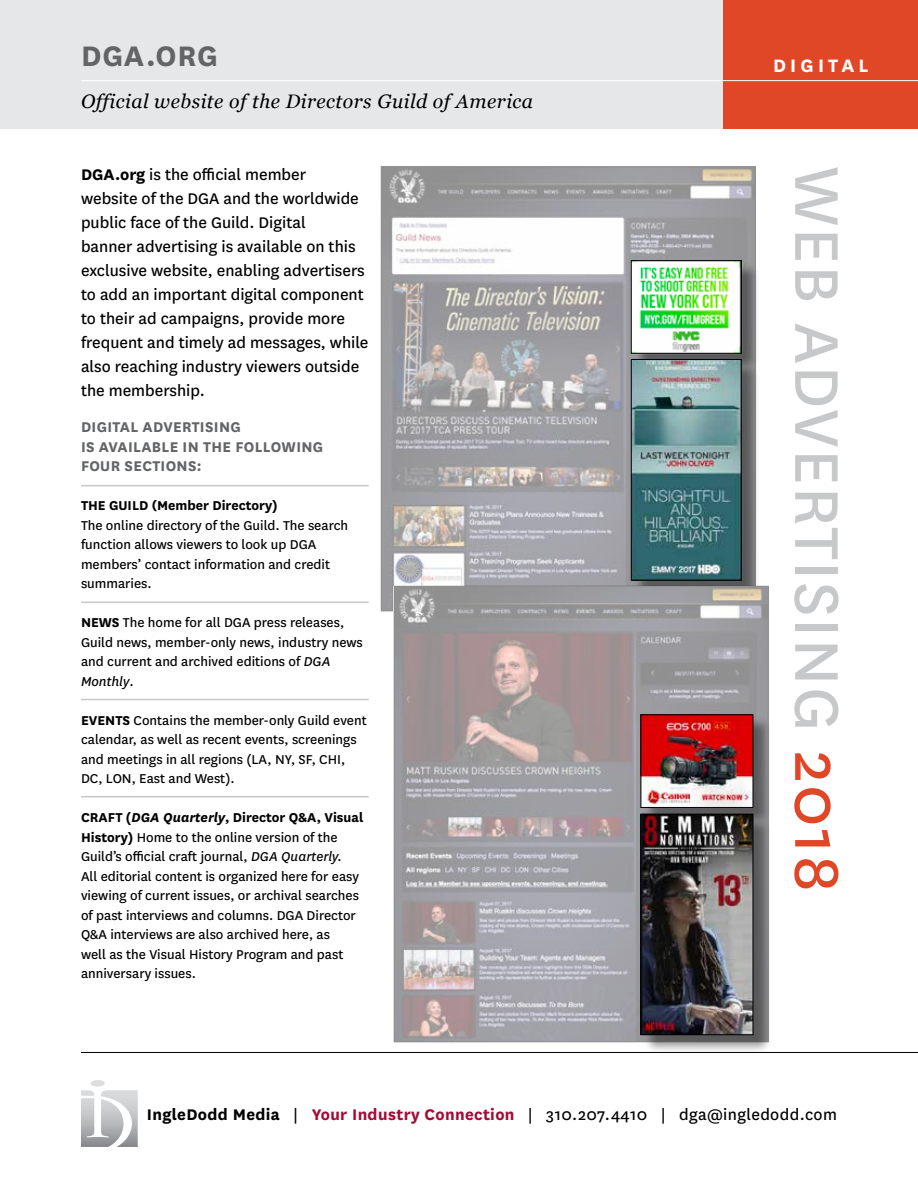
<style>
.page{position:relative;width:918px;height:1188px;background:#fff}
.page>*{position:absolute;margin:0;border:0;box-sizing:border-box;transform-origin:0 0}
.t1{font:72px "National";letter-spacing:.025em;color:#c7c8ca}
.t2{font:700 33px "National";letter-spacing:.025em;color:#636466}
.t3{font:700 21px "National";letter-spacing:.2em;color:#fff}
.t4{font:italic 19.5px "Georgia";letter-spacing:.025em;color:#000}
.t5{font:18px/24px "National";color:#000}
.t6{font:18px "National";letter-spacing:.02em;color:#000}
.t7{font:700 16.5px/19.5px "National";letter-spacing:.02em;color:#636466}
.t8{font:15px/19.5px "National";color:#000}
.t9{font:700 15px "National";color:#000}
.s1{font-weight:700}
.s2{font-style:italic}
.s3{font-weight:700;font-style:italic}
.s4{color:#e04726}
.s5{font-weight:700;color:#a30b35}
</style>
<div class="page">
<hr style="left:81px;top:699px;width:288px;height:1px;background:#c7c8ca">
<hr style="left:81px;top:485px;width:288px;height:1px;background:#c7c8ca">
<hr style="left:81px;top:796px;width:288px;height:1px;background:#c7c8ca">
<hr style="left:81px;top:602px;width:288px;height:1px;background:#c7c8ca">
<img style="left:383px;top:168px;width:371px;height:441px">
<div style="left:633px;top:263px;width:127px;height:109px;background:#000;opacity:.4"></div>
<img style="left:633px;top:262px;width:107px;height:90px">
<div style="left:631px;top:260px;width:111px;height:94px;border:1px solid #000"></div>
<div style="left:633px;top:361px;width:127px;height:238px;background:#000;opacity:.4"></div>
<img style="left:633px;top:361px;width:107px;height:217px">
<div style="left:631px;top:359px;width:111px;height:221px;border:1px solid #000"></div>
<div style="left:0;top:0;width:918px;height:129px;background:#e6e7e8"></div>
<div style="left:724px;top:0;width:194px;height:129px;background:#e04726"></div>
<hr style="left:81px;top:80px;width:837px;height:1px;background:#fff">
<hr style="left:81px;top:1052px;width:837px;height:1px;background:#000">
<svg style="left:81px;top:1080px;width:57px;height:67px"></svg>
<img style="left:396px;top:588px;width:371px;height:452px">
<div style="left:643px;top:717px;width:129px;height:109px;background:#000;opacity:.4"></div>
<img style="left:642px;top:716px;width:109px;height:90px">
<div style="left:640px;top:714px;width:113px;height:94px;border:1px solid #000"></div>
<div style="left:643px;top:816px;width:129px;height:238px;background:#000;opacity:.4"></div>
<img style="left:642px;top:816px;width:109px;height:217px">
<div style="left:640px;top:814px;width:113px;height:221px;border:1px solid #000"></div>
<h2 class="t2" style="left:81px;top:33px;width:138px">DGA.ORG</h2>
<h3 class="t4" style="left:81px;top:87px;width:454px">Official website of the Directors Guild of America</h3>
<p class="t5" style="left:81px;top:162px;width:289px"><span class="s1">DGA.org</span> is the official member<br>website of the DGA and the worldwide public face of the Guild. Digital<br>banner advertising is available on this exclusive website, enabling advertisers to add an important digital component to their ad campaigns, provide more frequent and timely ad messages, while also reaching industry viewers outside the membership.</p>
<p class="t7" style="left:81px;top:416px;width:244px">DIGITAL ADVERTISING<br>IS AVAILABLE IN THE FOLLOWING<br>FOUR SECTIONS:</p>
<p class="t9" style="left:81px;top:495px;width:198px">THE GUILD (Member Directory)</p>
<p class="t8" style="left:81px;top:515px;width:269px">The online directory of the Guild. The search function allows viewers to look up DGA members’ contact information and credit summaries.</p>
<p class="t8" style="left:81px;top:612px;width:283px"><span class="s1">NEWS</span> The home for all DGA press releases, Guild news, member-only news, industry news and current and archived editions of <span class="s2">DGA Monthly</span>.</p>
<p class="t8" style="left:81px;top:710px;width:287px"><span class="s1">EVENTS</span> Contains the member-only Guild event calendar, as well as recent events, screenings and meetings in all regions (LA, NY, SF, CHI, DC, LON, East and West).</p>
<p class="t8" style="left:81px;top:807px;width:284px"><span class="s1">CRAFT (</span><span class="s3">DGA Quarterly</span><span class="s1">, Director Q&amp;A, Visual History)</span> Home to the online version of the Guild’s official craft journal, <span class="s2">DGA Quarterly.<br></span>All editorial content is organized here for easy viewing of current issues, or archival searches of past interviews and columns. DGA Director Q&amp;A interviews are also archived here, as<br>well as the Visual History Program and past anniversary issues.</p>
<h3 class="t3" style="left:773px;top:51px;width:97px">DIGITAL</h3>
<h1 class="t1" style="left:865px;top:166px;width:727px;rotate:90deg">WEB ADVERTISING <span class="s4">2018</span></h1>
<p class="t6" style="left:147px;top:1103px;width:692px"><span class="s1">IngleDodd Media</span> | <span class="s5">Your Industry Connection</span> | 310.207.4410 | dga@ingledodd.com</p>
</div>
